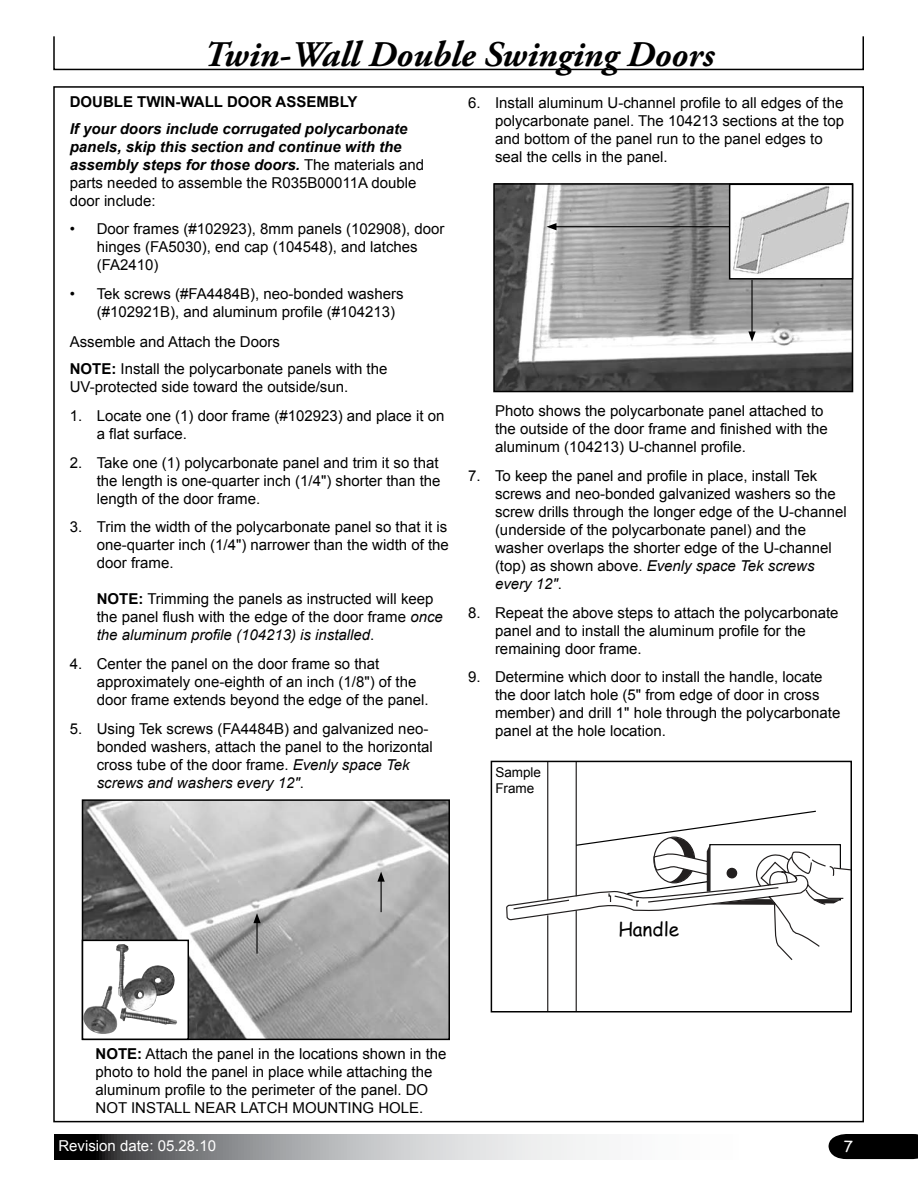
<style>
.page{position:relative;width:918px;height:1188px;background:#fff}
.page>*{position:absolute;margin:0;border:0;box-sizing:border-box;transform-origin:0 0}
.t1{font:italic 700 36px "Adobe Garamond Pro";color:#000}
.t2{font:19.05px "Comic Sans MS";color:#000}
.t3{font:15px/18px "Arial";color:#000}
.t4{font:italic 700 15px/18px "Arial";color:#000}
.t5{font:700 15px "Arial";color:#000}
.t6{font:15px "Arial";color:#fff}
.t7{font:15px "Comic Sans MS";color:#fff}
.t8{font:13.5px/16.2px "Arial";color:#000}
.s1{font-weight:400;font-style:normal}
.s2{font-weight:700}
.s3{font-style:italic}
</style>
<div class="page">
<div style="left:53px;top:36px;width:811px;height:34px;border:2px solid #000"></div>
<div style="left:829px;top:1134px;width:89px;height:25px;background:#000"></div>
<svg style="left:54px;top:1134px;width:543px;height:25px;background:#a0a1a3"></svg>
<img style="left:85px;top:802px;width:362px;height:235px">
<div style="left:82px;top:799px;width:368px;height:241px;border:2px solid #000"></div>
<div style="left:82px;top:940px;width:106px;height:99px;background:#fff"></div>
<img style="left:81px;top:944px;width:96px;height:93px">
<div style="left:82px;top:940px;width:107px;height:100px;border:2px solid #000"></div>
<hr style="left:256px;top:921px;width:2px;height:33px;background:#000">
<svg style="left:253px;top:913px;width:8px;height:10px"></svg>
<hr style="left:381px;top:879px;width:1px;height:33px;background:#000">
<svg style="left:377px;top:872px;width:8px;height:10px"></svg>
<img style="left:496px;top:186px;width:354px;height:203px">
<div style="left:493px;top:183px;width:360px;height:209px;border:2px solid #000"></div>
<img style="left:732px;top:187px;width:118px;height:90px">
<div style="left:729px;top:184px;width:124px;height:96px;border:2px solid #000"></div>
<hr style="left:554px;top:226px;width:176px;height:1px;background:#000">
<svg style="left:547px;top:223px;width:10px;height:7px"></svg>
<hr style="left:751px;top:280px;width:2px;height:54px;background:#000">
<svg style="left:748px;top:331px;width:8px;height:10px"></svg>
<hr style="left:576px;top:910px;width:1px;height:102px;background:#221f1f">
<hr style="left:576px;top:762px;width:1px;height:134px;background:#221f1f">
<hr style="left:547px;top:915px;width:1px;height:97px;background:#221f1f">
<hr style="left:547px;top:761px;width:1px;height:139px;background:#221f1f">
<svg style="left:506px;top:810px;width:343px;height:151px"></svg>
<div style="left:491px;top:761px;width:361px;height:251px;border:2px solid #000"></div>
<h1 class="t1" style="left:204px;top:33px;width:512px">Twin-Wall Double Swinging Doors</h1>
<p class="t5" style="left:70px;top:91px;width:289px">DOUBLE TWIN-WALL DOOR ASSEMBLY</p>
<p class="t4" style="left:70px;top:120px;width:356px">If your doors include corrugated polycarbonate panels, skip this section and continue with the assembly steps for those doors. <span class="s1">The materials and parts needed to assemble the R035B00011A double door include:</span></p>
<p class="t3" style="left:97px;top:220px;width:349px;text-indent:-27px">• Door frames (#102923), 8mm panels (102908), door hinges (FA5030), end cap (104548), and latches (FA2410)</p>
<p class="t3" style="left:97px;top:285px;width:308px;text-indent:-27px">• Tek screws (#FA4484B), neo-bonded washers (#102921B), and aluminum profile (#104213)</p>
<p class="t3" style="left:70px;top:328px;width:319px;line-height:27px">Assemble and Attach the Doors<br><span class="s2">NOTE:</span> Install the polycarbonate panels with the</p>
<p class="t3" style="left:70px;top:378px;width:280px">UV-protected side toward the outside/sun.</p>
<p class="t3" style="left:97px;top:407px;width:349px;text-indent:-27px">1. Locate one (1) door frame (#102923) and place it on a flat surface.</p>
<p class="t3" style="left:97px;top:453px;width:345px;text-indent:-27px">2. Take one (1) polycarbonate panel and trim it so that the length is one-quarter inch (1/4") shorter than the length of the door frame.</p>
<p class="t3" style="left:97px;top:518px;width:354px;text-align:justify;text-indent:-27px">3. Trim the width of the polycarbonate panel so that it is one-quarter inch (1/4") narrower than the width of the door frame.</p>
<p class="t3" style="left:97px;top:590px;width:348px"><span class="s2">NOTE:</span> Trimming the panels as instructed will keep the panel flush with the edge of the door frame <span class="s3">once the aluminum profile (104213) is installed</span>.</p>
<p class="t3" style="left:97px;top:655px;width:333px;text-indent:-27px">4. Center the panel on the door frame so that approximately one-eighth of an inch (1/8") of the door frame extends beyond the edge of the panel.</p>
<p class="t3" style="left:97px;top:720px;width:338px;text-indent:-27px">5. Using Tek screws (FA4484B) and galvanized neo&shy;bonded washers, attach the panel to the horizontal cross tube of the door frame. <span class="s3">Evenly space Tek screws and washers every 12"</span>.</p>
<p class="t3" style="left:495px;top:94px;width:351px;text-indent:-27px">6. Install aluminum U-channel profile to all edges of the polycarbonate panel. The 104213 sections at the top and bottom of the panel run to the panel edges to seal the cells in the panel.</p>
<p class="t3" style="left:495px;top:402px;width:334px">Photo shows the polycarbonate panel attached to the outside of the door frame and finished with the aluminum (104213) U-channel profile.</p>
<p class="t3" style="left:495px;top:467px;width:353px;text-indent:-27px">7. To keep the panel and profile in place, install Tek screws and neo-bonded galvanized washers so the screw drills through the longer edge of the U-channel (underside of the polycarbonate panel) and the washer overlaps the shorter edge of the U-channel (top) as shown above. <span class="s3">Evenly space Tek screws every 12"</span>.</p>
<p class="t3" style="left:495px;top:603px;width:345px;text-indent:-27px">8. Repeat the above steps to attach the polycarbonate panel and to install the aluminum profile for the remaining door frame.</p>
<p class="t3" style="left:495px;top:668px;width:347px;text-indent:-27px">9. Determine which door to install the handle, locate the door latch hole (5" from edge of door in cross member) and drill 1" hole through the polycarbonate panel at the hole location.</p>
<p class="t8" style="left:495px;top:764px;width:47px">Sample<br>Frame</p>
<p class="t3" style="left:96px;top:1045px;width:353px"><span class="s2">NOTE:</span> Attach the panel in the locations shown in the photo to hold the panel in place while attaching the aluminum profile to the perimeter of the panel. DO NOT INSTALL NEAR LATCH MOUNTING HOLE.</p>
<p class="t2" style="left:618px;top:915px;width:62px">Handle</p>
<p class="t6" style="left:58px;top:1136px;width:159px">Revision date: 05.28.10</p>
<p class="t7" style="left:844px;top:1135px;width:11px">7</p>
</div>
